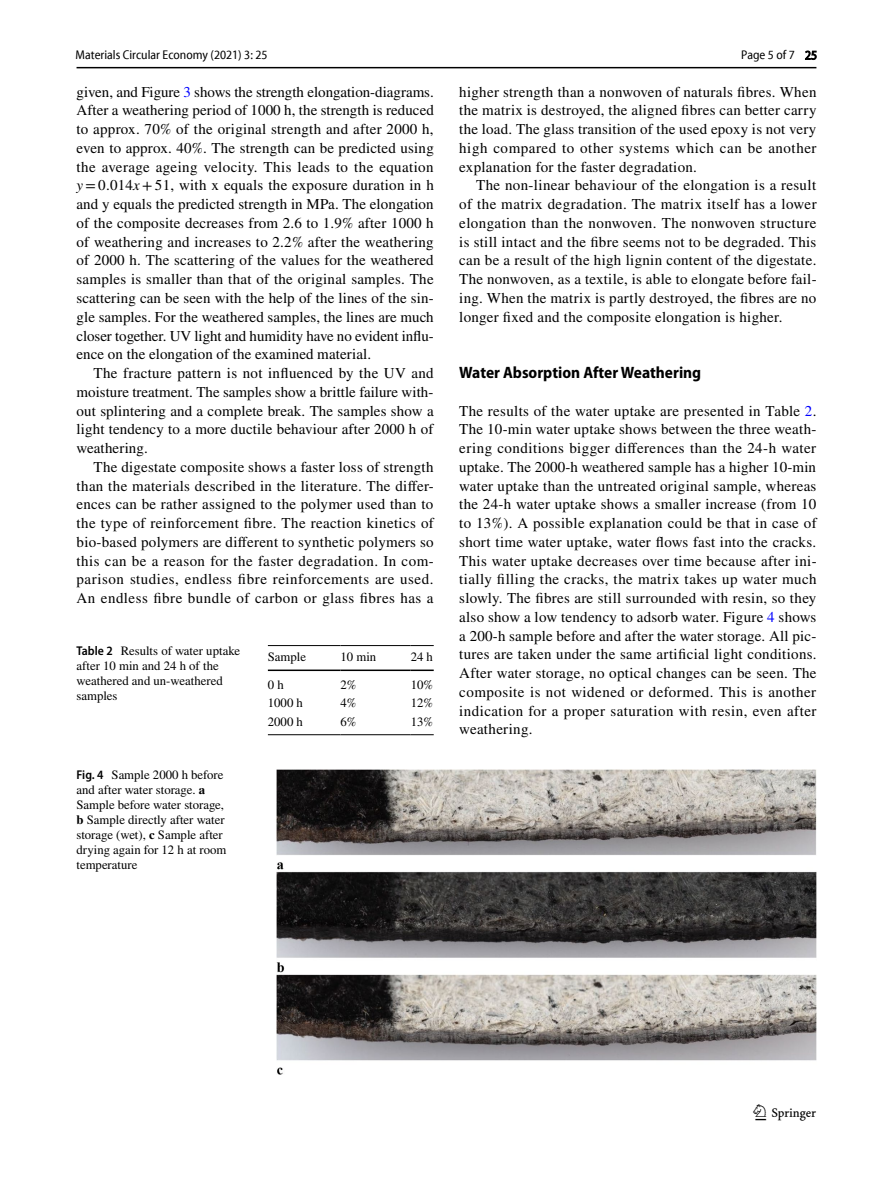
<style>
.page{position:relative;width:893px;height:1187px;background:#fff}
.page>*{position:absolute;margin:0;border:0;box-sizing:border-box;transform-origin:0 0}
.t1{font:22.5px "Springnew Regular 3";color:#000}
.t2{font:700 semi-condensed 16.5px "Myriad Pro";color:#000}
.t3{font:15px/18.8px "STIX";letter-spacing:.02em;color:#000;text-align:justify}
.t4{font:12.75px/15px "STIX";color:#000}
.t5{font:semi-condensed 12.75px "Myriad Pro Unic";color:#000}
.t6{font:12.75px "Myriad Pro Unic Semi Condensed 2";color:#000}
.s1{color:#00f}
.s2{font-style:italic}
.s3{font-family:"Myriad Pro";font-weight:600;font-stretch:semi-condensed}
.s4{font-weight:700}
</style>
<div class="page">
<hr style="left:77px;top:67px;width:739px;height:1px;background:#000">
<hr style="left:268px;top:645px;width:72px;height:1px;background:#000">
<hr style="left:268px;top:669px;width:72px;height:2px;background:#000">
<hr style="left:340px;top:645px;width:71px;height:1px;background:#000">
<hr style="left:340px;top:669px;width:71px;height:2px;background:#000">
<svg style="left:411px;top:645px;width:23px;height:1px"></svg>
<hr style="left:411px;top:669px;width:23px;height:2px;background:#000">
<hr style="left:268px;top:734px;width:72px;height:1px;background:#000">
<hr style="left:340px;top:734px;width:71px;height:1px;background:#000">
<svg style="left:411px;top:734px;width:23px;height:1px"></svg>
<img style="left:276px;top:769px;width:540px;height:304px">
<p class="t5" style="left:76px;top:50px;width:193px">Materials Circular Economy (2021) 3: 25</p>
<p class="t3" style="left:77px;top:83px;width:359px">given, and Figure <span class="s1">3</span> shows the strength elongation-diagrams.<br>After a weathering period of 1000 h, the strength is reduced to approx. 70% of the original strength and after 2000 h, even to approx. 40%. The strength can be predicted using the average ageing velocity. This leads to the equation <span class="s2">y</span>=0.014<span class="s2">x</span>+51, with x equals the exposure duration in h and y equals the predicted strength in MPa. The elongation of the composite decreases from 2.6 to 1.9% after 1000 h of weathering and increases to 2.2% after the weathering of 2000 h. The scattering of the values for the weathered samples is smaller than that of the original samples. The scattering can be seen with the help of the lines of the sin&shy;gle samples. For the weathered samples, the lines are much closer together. UV light and humidity have no evident influ&shy;ence on the elongation of the examined material.</p>
<p class="t3" style="left:77px;top:364px;width:359px;text-indent:17px">The fracture pattern is not influenced by the UV and moisture treatment. The samples show a brittle failure with&shy;out splintering and a complete break. The samples show a light tendency to a more ductile behaviour after 2000 h of weathering.</p>
<p class="t3" style="left:77px;top:458px;width:359px;text-indent:17px">The digestate composite shows a faster loss of strength than the materials described in the literature. The differ&shy;ences can be rather assigned to the polymer used than to the type of reinforcement fibre. The reaction kinetics of bio-based polymers are different to synthetic polymers so this can be a reason for the faster degradation. In com&shy;parison studies, endless fibre reinforcements are used.<br>An endless fibre bundle of carbon or glass fibres has a</p>
<p class="t4" style="left:77px;top:643px;width:165px"><span class="s3">Table 2</span> Results of water uptake after 10 min and 24 h of the weathered and un-weathered samples</p>
<p class="t4" style="left:268px;top:649px;width:40px">Sample</p>
<p class="t4" style="left:340px;top:649px;width:37px">10 min</p>
<p class="t4" style="left:411px;top:649px;width:24px">24 h</p>
<p class="t4" style="left:268px;top:677px;width:17px">0 h</p>
<p class="t4" style="left:340px;top:677px;width:17px">2%</p>
<p class="t4" style="left:411px;top:677px;width:24px">10%</p>
<p class="t4" style="left:268px;top:696px;width:37px">1000 h</p>
<p class="t4" style="left:340px;top:696px;width:17px">4%</p>
<p class="t4" style="left:411px;top:696px;width:24px">12%</p>
<p class="t4" style="left:268px;top:715px;width:37px">2000 h</p>
<p class="t4" style="left:340px;top:715px;width:17px">6%</p>
<p class="t4" style="left:411px;top:715px;width:24px">13%</p>
<p class="t4" style="left:77px;top:768px;width:151px"><span class="s3">Fig. 4</span> Sample 2000 h before and after water storage. <span class="s4">a<br></span>Sample before water storage, <span class="s4">b</span> Sample directly after water storage (wet), <span class="s4">c</span> Sample after drying again for 12 h at room temperature</p>
<p class="t6" style="left:741px;top:50px;width:77px">Page 5 of 7 25</p>
<p class="t3" style="left:459px;top:83px;width:359px">higher strength than a nonwoven of naturals fibres. When the matrix is destroyed, the aligned fibres can better carry the load. The glass transition of the used epoxy is not very high compared to other systems which can be another explanation for the faster degradation.</p>
<p class="t3" style="left:459px;top:177px;width:359px;text-indent:17px">The non-linear behaviour of the elongation is a result of the matrix degradation. The matrix itself has a lower elongation than the nonwoven. The nonwoven structure is still intact and the fibre seems not to be degraded. This can be a result of the high lignin content of the digestate.<br>The nonwoven, as a textile, is able to elongate before fail&shy;ing. When the matrix is partly destroyed, the fibres are no longer fixed and the composite elongation is higher.</p>
<p class="t2" style="left:459px;top:363px;width:243px">Water Absorption After Weathering</p>
<p class="t3" style="left:459px;top:402px;width:359px">The results of the water uptake are presented in Table <span class="s1">2</span>.<br>The 10-min water uptake shows between the three weath&shy;ering conditions bigger differences than the 24-h water uptake. The 2000-h weathered sample has a higher 10-min water uptake than the untreated original sample, whereas the 24-h water uptake shows a smaller increase (from 10 to 13%). A possible explanation could be that in case of short time water uptake, water flows fast into the cracks.<br>This water uptake decreases over time because after ini&shy;tially filling the cracks, the matrix takes up water much slowly. The fibres are still surrounded with resin, so they also show a low tendency to adsorb water. Figure <span class="s1">4</span> shows a 200-h sample before and after the water storage. All pic&shy;tures are taken under the same artificial light conditions.<br>After water storage, no optical changes can be seen. The composite is not widened or deformed. This is another indication for a proper saturation with resin, even after weathering.</p>
<h1 class="t1" style="left:755px;top:1104px;width:62px">1 3</h1>
</div>
